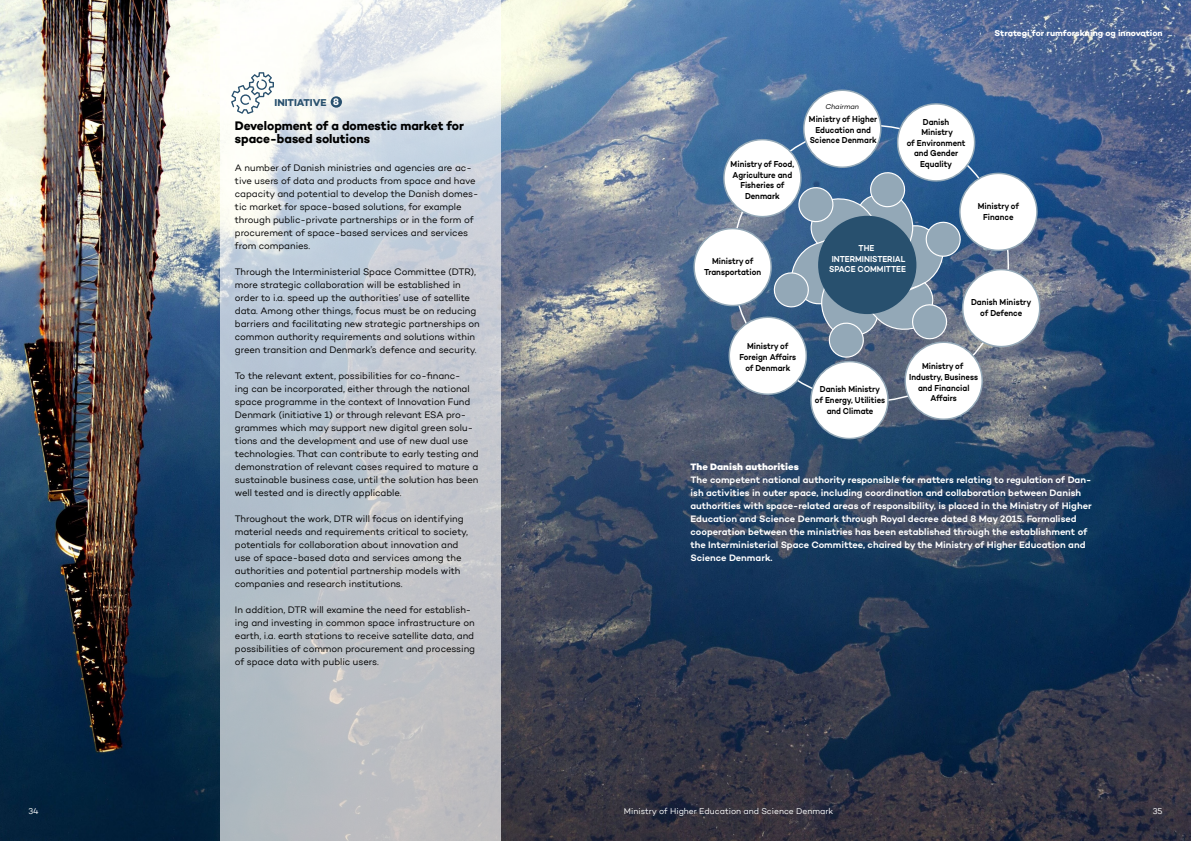
<style>
.page{position:relative;width:1191px;height:842px;background:#fff}
.page>*{position:absolute;margin:0;border:0;box-sizing:border-box;transform-origin:0 0}
.Overskrift2_copy{font:700 12.5px/13px "Campton";letter-spacing:-.005em;color:#000}
.Faktaboks_lilla_-_Overskrift{font:700 10px "Campton";letter-spacing:-.005em;color:#28506e}
.Brød{font:9.5px/13px "Campton";letter-spacing:-.005em;color:#000}
.Brød-2{font:600 9.5px/13px "Campton";color:#fff}
.Overskrift_4{font:800 9.5px "Campton";color:#fff}
.Overskrift_4-2{font:700 9.5px "Campton";color:#fff}
.t1{font:600 8.8px/10.6px "Campton";color:#000;text-align:center;scale:.9 1}
.t2{font:600 8.8px/10.6px "Campton";color:#fff;text-align:center;scale:.9 1}
.t3{font:8.5px "Campton";color:#fff}
.t4{font:700 8.5px "Campton";color:#fff}
.t5{font:italic 7.2px "Campton";letter-spacing:-.015em;color:#000}
</style>
<div class="page">
<img style="left:0;top:0;width:1191px;height:840px">
<svg style="left:220px;top:0;width:280px;height:841px"></svg>
<svg style="left:231px;top:72px;width:43px;height:42px"></svg>
<div style="left:331px;top:96px;width:11px;height:12px;background:#28506e;border-radius:50%"></div>
<svg style="left:693px;top:89px;width:348px;height:350px"></svg>
<div style="left:818px;top:216px;width:98px;height:98px;background:#28506e;border-radius:50%"></div>
<p class="t4" style="left:994px;top:28px;width:169px">Strategi for rumforskning og innovation</p>
<p class="Faktaboks_lilla_-_Overskrift" style="left:274px;top:96px;width:54px">INITIATIVE</p>
<p class="Overskrift_4-2" style="left:333px;top:96px;width:7px">8</p>
<p class="t5" style="left:825px;top:102px;width:35px">Chairman</p>
<p class="Overskrift2_copy" style="left:235px;top:119px;width:231px">Development of a domestic market for space-based solutions</p>
<p class="Brød" style="left:235px;top:161px;width:245px">A number of Danish ministries and agencies are ac&shy;tive users of data and products from space and have capacity and potential to develop the Danish domes&shy;tic market for space-based solutions, for example through public-private partnerships or in the form of procurement of space-based services and services from companies.</p>
<p class="Brød" style="left:235px;top:265px;width:246px">Through the Interministerial Space Committee (DTR), more strategic collaboration will be established in order to i.a. speed up the authorities’ use of satellite data. Among other things, focus must be on reducing barriers and facilitating new strategic partnerships on common authority requirements and solutions within green transition and Denmark’s defence and security.</p>
<p class="Brød" style="left:235px;top:369px;width:245px">To the relevant extent, possibilities for co-financ-<br>ing can be incorporated, either through the national space programme in the context of Innovation Fund Denmark (initiative 1) or through relevant ESA pro&shy;grammes which may support new digital green solu&shy;tions and the development and use of new dual use technologies. That can contribute to early testing and demonstration of relevant cases required to mature a sustainable business case, until the solution has been well tested and is directly applicable.</p>
<p class="Brød" style="left:235px;top:512px;width:235px">Throughout the work, DTR will focus on identifying material needs and requirements critical to society, potentials for collaboration about innovation and use of space-based data and services among the authorities and potential partnership models with companies and research institutions.</p>
<p class="Brød" style="left:235px;top:603px;width:242px">In addition, DTR will examine the need for establish&shy;ing and investing in common space infrastructure on earth, i.a. earth stations to receive satellite data, and possibilities of common procurement and processing of space data with public users.</p>
<p class="t1" style="left:730px;top:158px;width:72px">Ministry of Food,<br>Agriculture and<br>Fisheries of<br>Denmark</p>
<p class="t1" style="left:704px;top:256px;width:65px">Ministry of<br>Transportation</p>
<p class="t1" style="left:739px;top:341px;width:65px">Ministry of<br>Foreign Affairs of Denmark</p>
<p class="t1" style="left:809px;top:113px;width:78px">Ministry of Higher<br>Education and<br>Science Denmark</p>
<p class="t1" style="left:906px;top:116px;width:67px">Danish<br>Ministry<br>of Environment and Gender<br>Equality</p>
<p class="t2" style="left:829px;top:243px;width:87px">THE<br>INTERMINISTERIAL<br>SPACE COMMITTEE</p>
<p class="t1" style="left:977px;top:201px;width:47px">Ministry of<br>Finance</p>
<p class="t1" style="left:815px;top:384px;width:80px">Danish Ministry of Energy, Utilities and Climate</p>
<p class="t1" style="left:971px;top:297px;width:68px">Danish Ministry of Defence</p>
<p class="t1" style="left:909px;top:361px;width:78px">Ministry of<br>Industry, Business and Financial<br>Affairs</p>
<p class="Overskrift_4" style="left:690px;top:461px;width:110px">The Danish authorities</p>
<p class="Brød-2" style="left:690px;top:473px;width:403px">The competent national authority responsible for matters relating to regulation of Dan&shy;ish activities in outer space, including coordination and collaboration between Danish authorities with space-related areas of responsibility, is placed in the Ministry of Higher Education and Science Denmark through Royal decree dated 8 May 2015. Formalised cooperation between the ministries has been established through the establishment of the Interministerial Space Committee, chaired by the Ministry of Higher Education and Science Denmark.</p>
<p class="t3" style="left:28px;top:805px;width:12px">34</p>
<p class="t3" style="left:624px;top:806px;width:211px">Ministry of Higher Education and Science Denmark</p>
<p class="t3" style="left:1152px;top:806px;width:11px">35</p>
</div>
